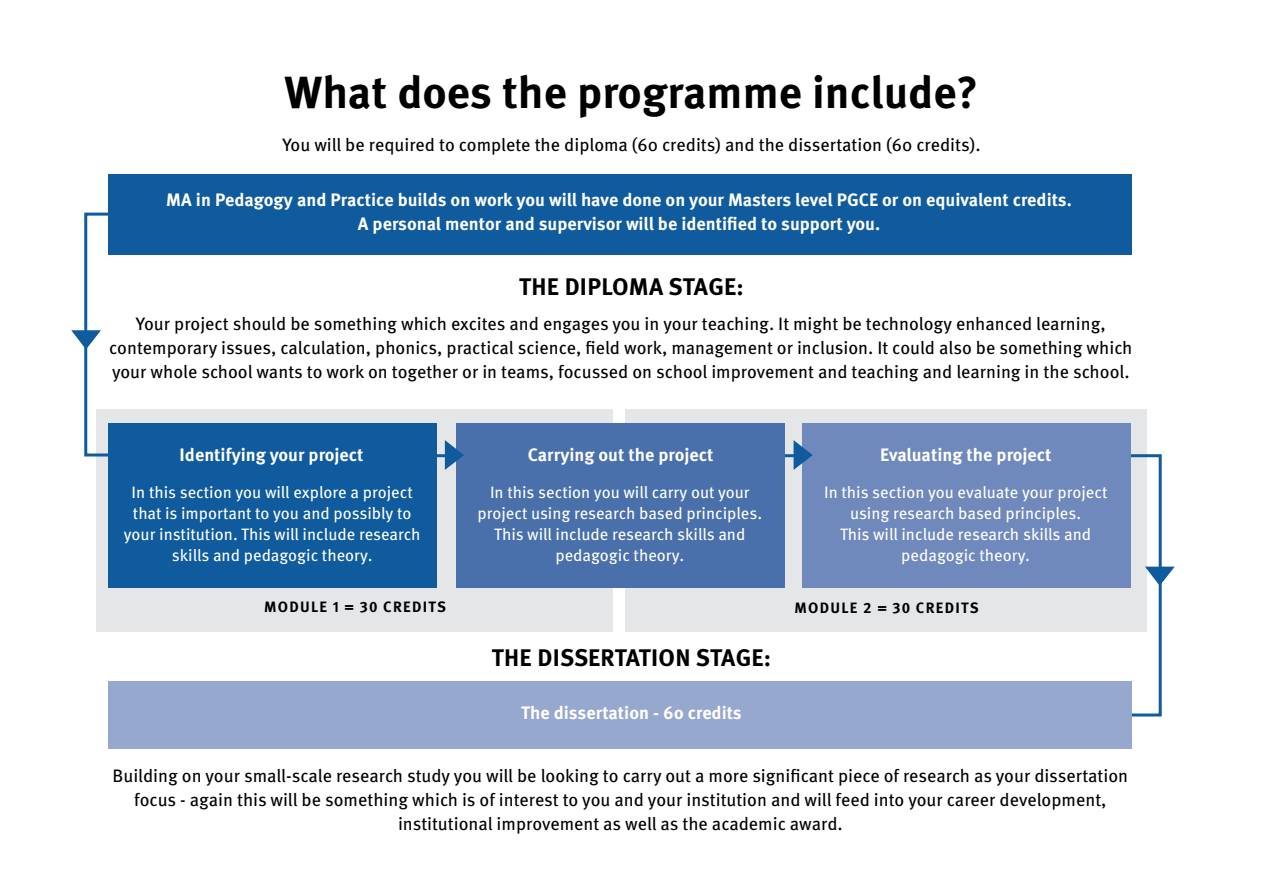
<style>
.page{position:relative;width:1263px;height:893px;background:#fff}
.page>*{position:absolute;margin:0;border:0;box-sizing:border-box;transform-origin:0 0}
.t1{font:700 45px "Meta OT";color:#000}
.t2{font:700 24px "Meta OT";letter-spacing:.01em;color:#000}
.t3{font:18px/24px "Meta OT";color:#000;text-align:center}
.t4{font:700 18px/24px "Meta OT";color:#fff;text-align:center}
.t5{font:16.5px/21px "Meta OT";color:#fff;text-align:center}
.t6{font:700 15px "Meta OT";letter-spacing:.085em;color:#000}
</style>
<div class="page">
<div style="left:625px;top:409px;width:521px;height:222px;background:#e4e6e7"></div>
<div style="left:96px;top:409px;width:517px;height:222px;background:#e4e6e7"></div>
<svg style="left:118px;top:453px;width:1045px;height:264px"></svg>
<div style="left:108px;top:682px;width:1024px;height:67px;background:#97a8cf"></div>
<div style="left:108px;top:424px;width:329px;height:164px;background:#105b9d"></div>
<div style="left:456px;top:424px;width:328px;height:164px;background:#4970ab"></div>
<div style="left:803px;top:424px;width:328px;height:164px;background:#7089bc"></div>
<svg style="left:1145px;top:567px;width:30px;height:19px"></svg>
<svg style="left:84px;top:212px;width:455px;height:246px"></svg>
<svg style="left:793px;top:440px;width:20px;height:30px"></svg>
<svg style="left:445px;top:440px;width:19px;height:30px"></svg>
<svg style="left:71px;top:330px;width:30px;height:19px"></svg>
<div style="left:108px;top:174px;width:1024px;height:81px;background:#105b9d"></div>
<h1 class="t1" style="left:285px;top:64px;width:695px">What does the programme include?</h1>
<p class="t3" style="left:282px;top:133px;width:700px">You will be required to complete the diploma (60 credits) and the dissertation (60 credits).</p>
<p class="t4" style="left:166px;top:188px;width:907px">MA in Pedagogy and Practice builds on work you will have done on your Masters level PGCE or on equivalent credits.<br>A personal mentor and supervisor will be identified to support you.</p>
<h2 class="t2" style="left:519px;top:271px;width:226px">The diploma stage:</h2>
<p class="t3" style="left:109px;top:312px;width:1025px">Your project should be something which excites and engages you in your teaching. It might be technology enhanced learning, contemporary issues, calculation, phonics, practical science, field work, management or inclusion. It could also be something which your whole school wants to work on together or in teams, focussed on school improvement and teaching and learning in the school.</p>
<p class="t4" style="left:180px;top:443px;width:185px">Identifying your project</p>
<p class="t4" style="left:528px;top:443px;width:187px">Carrying out the project</p>
<p class="t4" style="left:880px;top:443px;width:173px">Evaluating the project</p>
<p class="t5" style="left:824px;top:482px;width:285px">In this section you evaluate your project using research based principles.<br>This will include research skills and pedagogic theory.</p>
<p class="t5" style="left:124px;top:482px;width:298px">In this section you will explore a project that is important to you and possibly to your institution. This will include research skills and pedagogic theory.</p>
<p class="t5" style="left:477px;top:482px;width:286px">In this section you will carry out your project using research based principles.<br>This will include research skills and pedagogic theory.</p>
<p class="t6" style="left:264px;top:597px;width:184px">Module 1 = 30 credits</p>
<p class="t6" style="left:794px;top:598px;width:186px">Module 2 = 30 credits</p>
<h2 class="t2" style="left:492px;top:643px;width:135px">The dissertati</h2>
<h2 class="t2" style="left:659px;top:643px;width:114px">on stage:</h2>
<p class="t4" style="left:521px;top:701px;width:222px">The dissertation - 60 credits</p>
<p class="t3" style="left:113px;top:764px;width:1017px">Building on your small-scale research study you will be looking to carry out a more significant piece of research as your dissertation focus - again this will be something which is of interest to you and your institution and will feed into your career development, institutional improvement as well as the academic award.</p>
</div>
